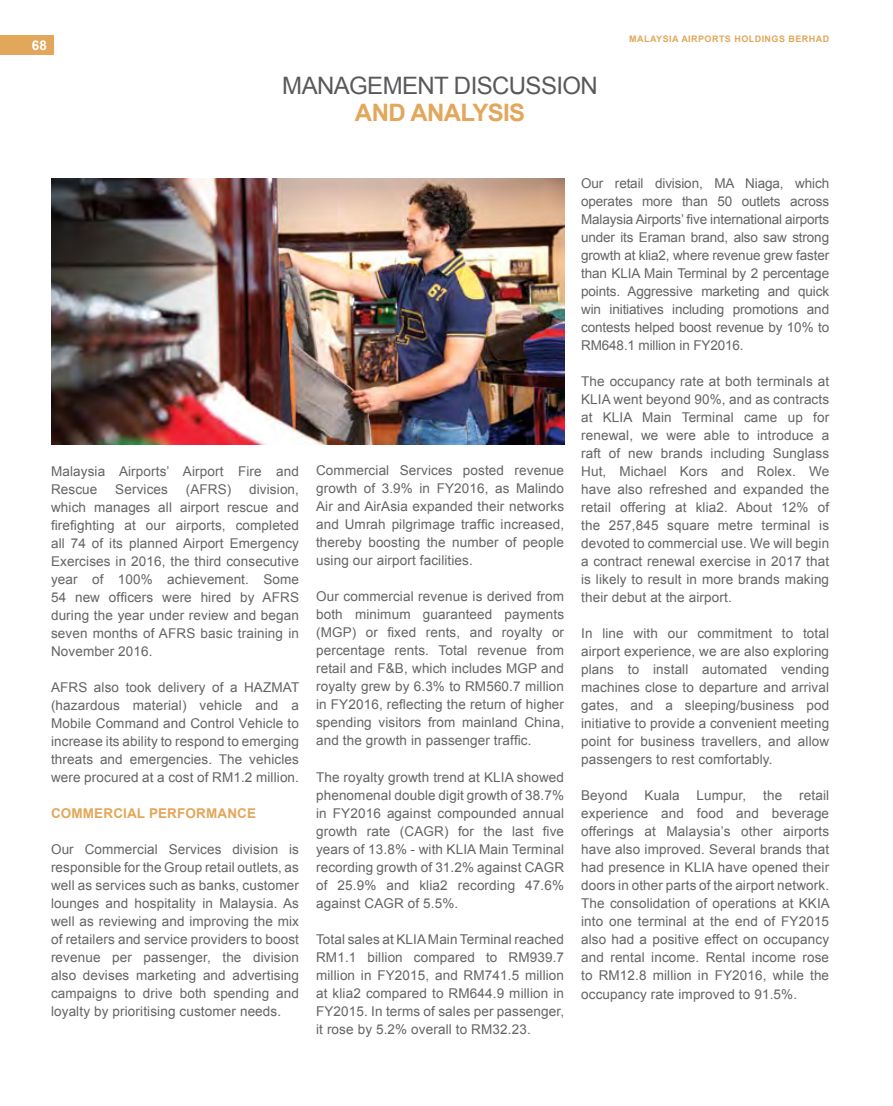
<style>
.page{position:relative;width:893px;height:1106px;background:#fff}
.page>*{position:absolute;margin:0;border:0;box-sizing:border-box;transform-origin:0 0}
.t1{font:24px "Arial";letter-spacing:-.025em;color:#58595b}
.t2{font:700 24px "Arial";letter-spacing:-.025em;color:#e2a75b}
.t3{font:13.5px/18px "Arial";letter-spacing:.01em;color:#636466;text-align:justify}
.t4{font:700 13.5px "Arial";letter-spacing:.01em;color:#e2a75b}
.t5{font:700 13.35px "Arial";color:#fff}
.t6{font:700 9px "Arial";letter-spacing:.05em;color:#e2a75b}
</style>
<div class="page">
<div style="left:0;top:36px;width:32px;height:19px;background:#e2a75b"></div>
<div style="left:25px;top:36px;width:29px;height:19px;background:#e2a75b"></div>
<img style="left:51px;top:179px;width:513px;height:265px">
<p class="t5" style="left:32px;top:37px;width:17px">68</p>
<h1 class="t1" style="left:282px;top:70px;width:317px">MANAGEMENT DISCUSSION</h1>
<h1 class="t2" style="left:355px;top:97px;width:172px">AND ANALYSIS</h1>
<p class="t6" style="left:629px;top:33px;width:201px">MALAYSIA AIRPORTS HOLDINGS BERHAD</p>
<p class="t3" style="left:51px;top:462px;width:250px">Malaysia Airports’ Airport Fire and<br>Rescue</p>
<p class="t3" style="left:115px;top:480px;width:54px">Services</p>
<p class="t3" style="left:186px;top:480px;width:47px">(AFRS)</p>
<p class="t3" style="left:51px;top:480px;width:249px;text-indent:198px">division, which manages all airport rescue and firefighting at our airports, completed all 74 of its planned Airport Emergency Exercises in 2016, the third consecutive year of 100% achievement. Some 54 new officers were hired by AFRS during the year under review and began seven months of AFRS basic training in November 2016.</p>
<p class="t3" style="left:51px;top:678px;width:250px">AFRS also took delivery of a HAZMAT (hazardous material) vehicle and a Mobile Command and Control Vehicle to increase its ability to respond to emerging threats and emergencies. The vehicles were procured at a cost of RM1.2 million.</p>
<p class="t4" style="left:51px;top:803px;width:207px">COMMERCIAL PERFORMANCE</p>
<p class="t3" style="left:51px;top:840px;width:250px">Our Commercial Services division is responsible for the Group retail outlets, as well as services such as banks, customer lounges and hospitality in Malaysia. As well as reviewing and improving the mix of retailers and service providers to boost revenue per passenger, the division also devises marketing and advertising campaigns to drive both spending and loyalty by prioritising customer needs.</p>
<p class="t3" style="left:316px;top:462px;width:250px">Commercial Services posted revenue growth of 3.9% in FY2016, as Malindo Air and AirAsia expanded their networks and Umrah pilgrimage traffic increased, thereby boosting the number of people using our airport facilities.</p>
<p class="t3" style="left:316px;top:588px;width:250px">Our commercial revenue is derived from both minimum guaranteed payments (MGP) or fixed rents, and royalty or percentage rents. Total revenue from retail and F&amp;B, which includes MGP and royalty grew by 6.3% to RM560.7 million in FY2016, reflecting the return of higher spending visitors from mainland China, and the growth in passenger traffic.</p>
<p class="t3" style="left:316px;top:768px;width:250px">The royalty growth trend at KLIA showed phenomenal double digit growth of 38.7% in FY2016 against compounded annual growth rate (CAGR) for the last five years of 13.8% - with KLIA Main Terminal recording growth of 31.2% against CAGR of 25.9% and klia2 recording 47.6% against CAGR of 5.5%.</p>
<p class="t3" style="left:316px;top:930px;width:250px">Total sales at KLIA Main Terminal reached RM1.1 billion compared to RM939.7 million in FY2015, and RM741.5 million at klia2 compared to RM644.9 million in FY2015. In terms of sales per passenger, it rose by 5.2% overall to RM32.23.</p>
<p class="t3" style="left:581px;top:175px;width:250px">Our retail division, MA Niaga, which operates more than 50 outlets across Malaysia Airports’ five international airports under its Eraman brand, also saw strong growth at klia2, where revenue grew faster than KLIA Main Terminal by 2 percentage points. Aggressive marketing and quick win initiatives including promotions and contests helped boost revenue by 10% to RM648.1 million in FY2016.</p>
<p class="t3" style="left:581px;top:373px;width:250px">The occupancy rate at both terminals at KLIA went beyond 90%, and as contracts at KLIA Main Terminal came up for renewal, we were able to introduce a raft of new brands including Sunglass Hut, Michael Kors and Rolex. We have also refreshed and expanded the retail offering at klia2. About 12% of the 257,845 square metre terminal is devoted to commercial use. We will begin a contract renewal exercise in 2017 that is likely to result in more brands making their debut at the airport.</p>
<p class="t3" style="left:581px;top:625px;width:250px">In line with our commitment to total airport experience, we are also exploring plans to install automated vending machines close to departure and arrival gates, and a sleeping/business pod initiative to provide a convenient meeting point for business travellers, and allow passengers to rest comfortably.</p>
<p class="t3" style="left:581px;top:787px;width:48px">Beyond</p>
<p class="t3" style="left:645px;top:787px;width:37px">Kuala</p>
<p class="t3" style="left:697px;top:787px;width:51px">Lumpur,</p>
<p class="t3" style="left:763px;top:787px;width:21px">the</p>
<p class="t3" style="left:581px;top:787px;width:250px;text-indent:218px">retail experience and food and beverage offerings at Malaysia’s other airports have also improved. Several brands that had presence in KLIA have opened their doors in other parts of the airport network.<br>The consolidation of operations at KKIA into one terminal at the end of FY2015 also had a positive effect on occupancy and rental income. Rental income rose to RM12.8 million in FY2016, while the occupancy rate improved to 91.5%.</p>
</div>
